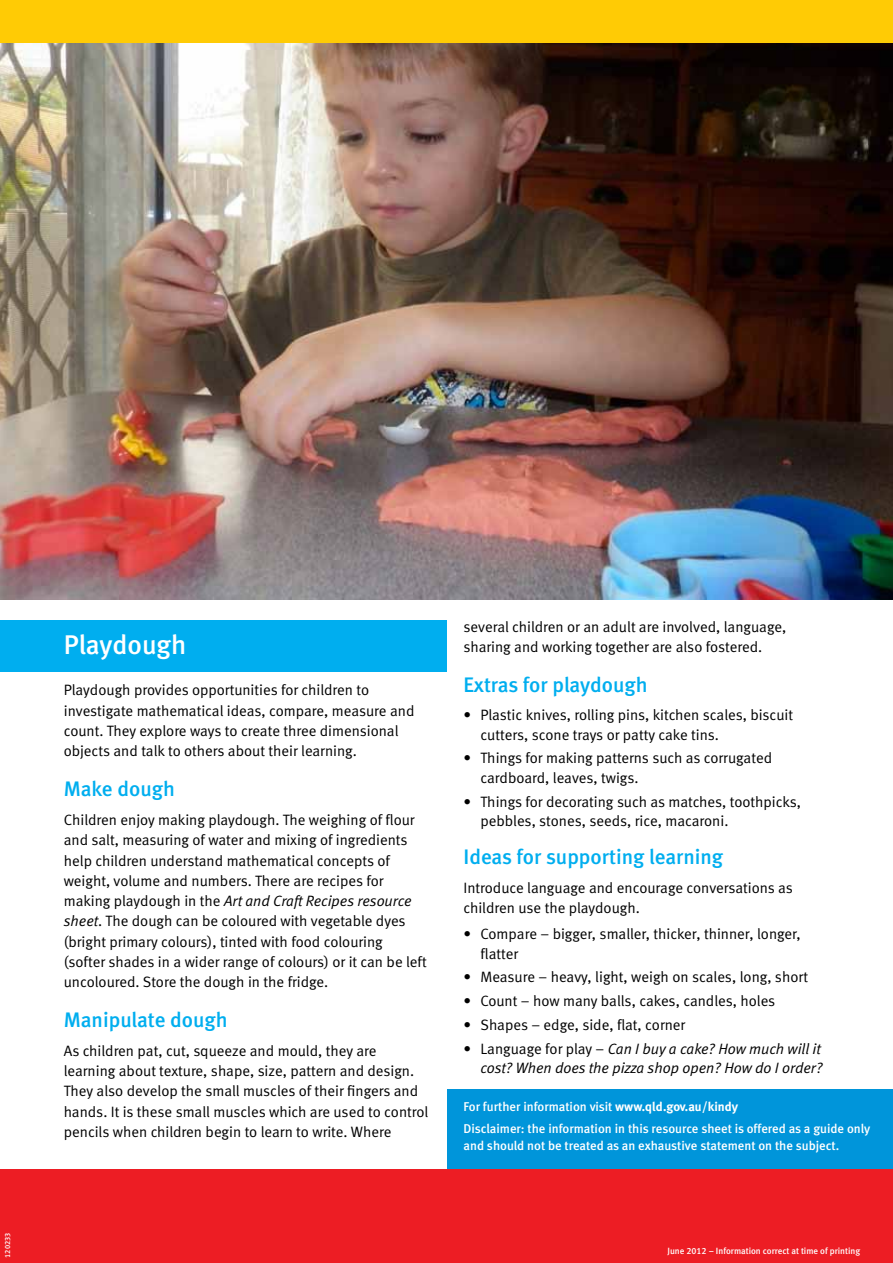
<style>
.page{position:relative;width:893px;height:1263px;background:#fff}
.page>*{position:absolute;margin:0;border:0;box-sizing:border-box;transform-origin:0 0}
.t1{font:27px "Meta Medium LF";color:#fff}
.t2{font:21px "Meta Medium LF";color:#00aeef}
.t3{font:15px/20.2px "Meta Normal LF";color:#000}
.t4{font:italic 15px/19.5px "Meta Normal LF";color:#000;text-align:right}
.t5{font:12.75px/22.8px "Meta Medium LF";color:#fff}
.t6{font:9px "Meta Medium LF";color:#fff}
.t7{font:7.5px "Meta Medium LF";color:#fff}
.s1{font-style:italic}
.s2{font-style:normal}
.s3{font-family:"Meta Plus";font-weight:700}
</style>
<div class="page">
<img style="left:0;top:43px;width:893px;height:557px">
<div style="left:447px;top:1089px;width:446px;height:94px;background:#0095da"></div>
<div style="left:0;top:0;width:893px;height:43px;background:#ffcb05"></div>
<div style="left:0;top:1169px;width:893px;height:94px;background:#ed1d24"></div>
<div style="left:0;top:620px;width:446px;height:51px;background:#00aeef"></div>
<p class="t7" style="left:3px;top:1258px;width:27px;rotate:-90deg">120233</p>
<h1 class="t1" style="left:64px;top:629px;width:124px">Playdough</h1>
<p class="t3" style="left:64px;top:680px;width:352px">Playdough provides opportunities for children to investigate mathematical ideas, compare, measure and count. They explore ways to create three dimensional objects and talk to others about their learning.</p>
<h2 class="t2" style="left:64px;top:777px;width:113px">Make dough</h2>
<p class="t3" style="left:64px;top:809px;width:364px">Children enjoy making playdough. The weighing of flour and salt, measuring of water and mixing of ingredients help children understand mathematical concepts of weight, volume and numbers. There are recipes for making playdough in the <span class="s1">Art and Craft Recipes resource sheet</span>. The dough can be coloured with vegetable dyes (bright primary colours), tinted with food colouring (softer shades in a wider range of colours) or it can be left uncoloured. Store the dough in the fridge.</p>
<h2 class="t2" style="left:64px;top:1008px;width:165px">Manipulate dough</h2>
<p class="t3" style="left:64px;top:1040px;width:366px">As children pat, cut, squeeze and mould, they are learning about texture, shape, size, pattern and design.<br>They also develop the small muscles of their fingers and hands. It is these small muscles which are used to control pencils when children begin to learn to write. Where</p>
<p class="t3" style="left:463px;top:616px;width:324px">several children or an adult are involved, language, sharing and working together are also fostered.</p>
<h2 class="t2" style="left:463px;top:673px;width:186px">Extras for playdough</h2>
<p class="t3" style="left:480px;top:705px;width:314px;line-height:19.5px;text-indent:-17px">• Plastic knives, rolling pins, kitchen scales, biscuit cutters, scone trays or patty cake tins.</p>
<p class="t3" style="left:480px;top:748px;width:293px;line-height:19.5px;text-indent:-17px">• Things for making patterns such as corrugated cardboard, leaves, twigs.</p>
<p class="t3" style="left:480px;top:792px;width:322px;line-height:19.5px;text-indent:-17px">• Things for decorating such as matches, toothpicks, pebbles, stones, seeds, rice, macaroni.</p>
<h2 class="t2" style="left:463px;top:845px;width:261px">Ideas for supporting learning</h2>
<p class="t3" style="left:463px;top:877px;width:331px">Introduce language and encourage conversations as children use the playdough.</p>
<p class="t3" style="left:480px;top:924px;width:322px;line-height:19.5px;text-indent:-17px">• Compare – bigger, smaller, thicker, thinner, longer, flatter</p>
<p class="t3" style="left:463px;top:967px;width:346px">• Measure – heavy, light, weigh on scales, long, short</p>
<p class="t3" style="left:463px;top:990px;width:313px">• Count – how many balls, cakes, candles, holes</p>
<p class="t3" style="left:463px;top:1014px;width:223px">• Shapes – edge, side, flat, corner</p>
<p class="t4" style="left:463px;top:1038px;width:361px"><span class="s2">• Language for play –</span> Can I buy a cake? How much will it cost? When does the pizza shop open? How do I order?</p>
<p class="t5" style="left:463px;top:1094px;width:408px">For further information visit <span class="s3">www.qld.gov.au/kindy<br></span>Disclaimer: the information in this resource sheet is offered as a guide only</p>
<p class="t5" style="left:463px;top:1134px;width:377px">and should not be treated as an exhaustive statement on the subject.</p>
<p class="t6" style="left:668px;top:1246px;width:194px">June 2012 – Information correct at time of printing</p>
</div>
